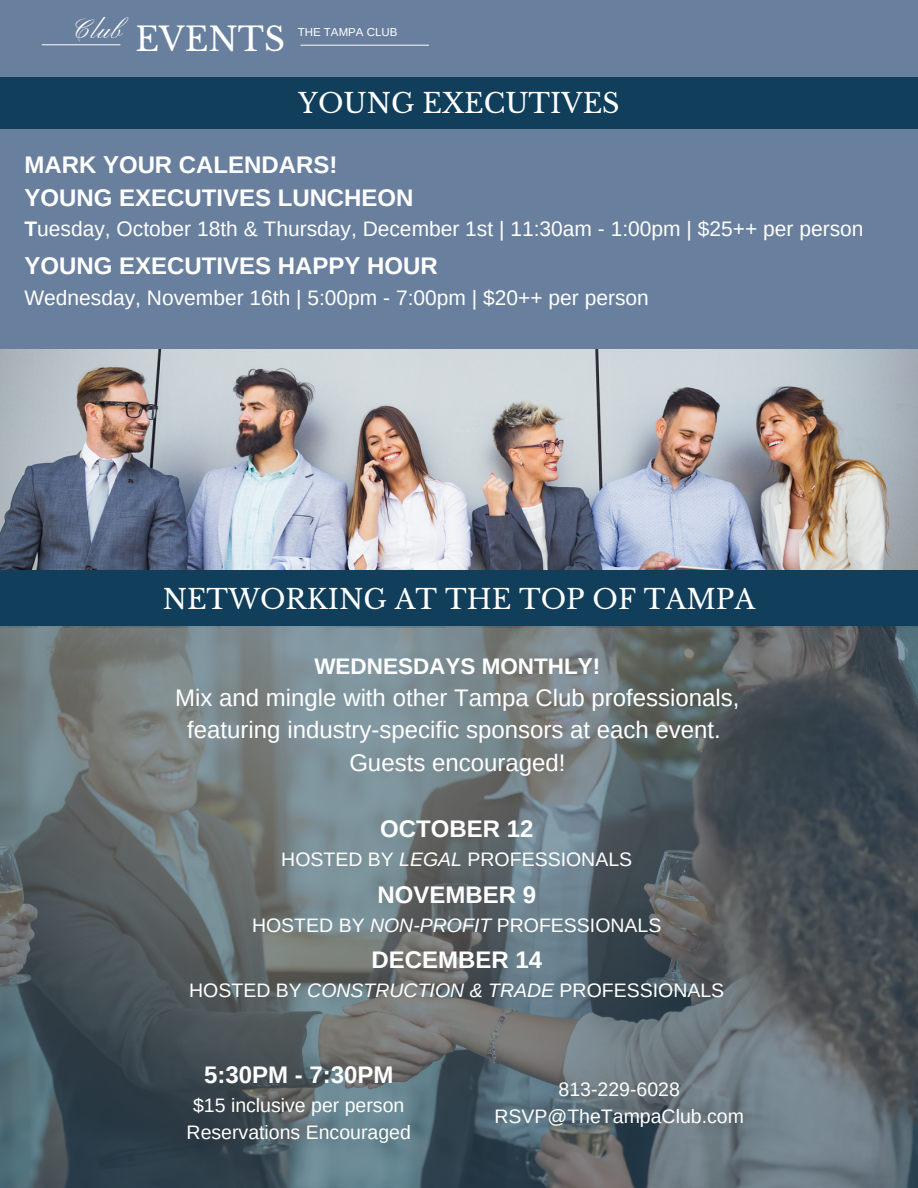
<style>
.page{position:relative;width:918px;height:1188px;background:#fff}
.page>*{position:absolute;margin:0;border:0;box-sizing:border-box;transform-origin:0 0}
.t1{font:32.7px "Libre Baskerville";color:#fff}
.t2{font:27px "Libre Baskerville";color:#fff}
.t3{font:27px "Pinyon Script";color:#fff}
.t4{font:24px/32.7px "Arimo";color:#fff;text-align:center}
.t5{font:700 24px/32.7px "Arimo";color:#fff}
.t6{font:700 22.5px "Arimo";color:#fff}
.t7{font:21px "Arimo";color:#fff}
.t8{font:19.5px/27px "Arimo";color:#fff;text-align:center}
.t9{font:11.55px "Arimo";color:#fff}
.s1{font-weight:700}
.s2{font-style:italic}
</style>
<div class="page">
<div style="left:0;top:0;width:918px;height:628px;background:#697f9e"></div>
<div style="left:0;top:77px;width:918px;height:52px;background:#103e5b"></div>
<img style="left:0;top:350px;width:918px;height:221px">
<hr style="left:42px;top:44px;width:78px;height:1px;background:#fff">
<hr style="left:301px;top:45px;width:128px;height:1px;background:#fff">
<svg style="left:0;top:626px;width:918px;height:562px;background:#5d696e"></svg>
<div style="left:0;top:571px;width:918px;height:55px;background:#103e5b"></div>
<h2 class="t3" style="left:74px;top:15px;width:51px">Club</h2>
<p class="t9" style="left:298px;top:26px;width:101px">THE TAMPA CLUB</p>
<h1 class="t1" style="left:135px;top:19px;width:151px">EVENTS</h1>
<h2 class="t2" style="left:298px;top:86px;width:323px">YOUNG EXECUTIVES</h2>
<p class="t5" style="left:24px;top:148px;width:391px">MARK YOUR CALENDARS!<br>YOUNG EXECUTIVES LUNCHEON</p>
<p class="t7" style="left:24px;top:217px;width:841px"><span class="s1">T</span>uesday, October 18th &amp; Thursday, December 1st | 11:30am - 1:00pm | $25++ per person</p>
<p class="t5" style="left:24px;top:250px;width:415px">YOUNG EXECUTIVES HAPPY HOUR</p>
<p class="t7" style="left:24px;top:286px;width:626px">Wednesday, November 16th | 5:00pm - 7:00pm | $20++ per person</p>
<h2 class="t2" style="left:163px;top:583px;width:594px">NETWORKING AT THE TOP OF TAMPA</h2>
<p class="t6" style="left:314px;top:654px;width:288px">WEDNESDAYS MONTHLY!</p>
<p class="t4" style="left:175px;top:681px;width:566px">Mix and mingle with other Tampa Club professionals, featuring industry-specific sponsors at each event.<br>Guests encouraged!</p>
<p class="t5" style="left:380px;top:812px;width:155px">OCTOBER 12</p>
<p class="t8" style="left:281px;top:846px;width:352px">HOSTED BY <span class="s2">LEGAL</span> PROFESSIONALS</p>
<p class="t5" style="left:377px;top:878px;width:160px">NOVEMBER 9</p>
<p class="t8" style="left:252px;top:912px;width:411px">HOSTED BY <span class="s2">NON-PROFIT</span> PROFESSIONALS</p>
<p class="t5" style="left:371px;top:943px;width:172px">DECEMBER 14</p>
<p class="t8" style="left:189px;top:977px;width:537px">HOSTED BY <span class="s2">CONSTRUCTION &amp; TRADE</span> PROFESSIONALS</p>
<p class="t5" style="left:204px;top:1058px;width:191px">5:30PM - 7:30PM</p>
<p class="t8" style="left:187px;top:1092px;width:226px">$15 inclusive per person<br>Reservations Encouraged</p>
<p class="t8" style="left:494px;top:1076px;width:251px">813-229-6028<br>RSVP@TheTampaClub.com</p>
</div>
